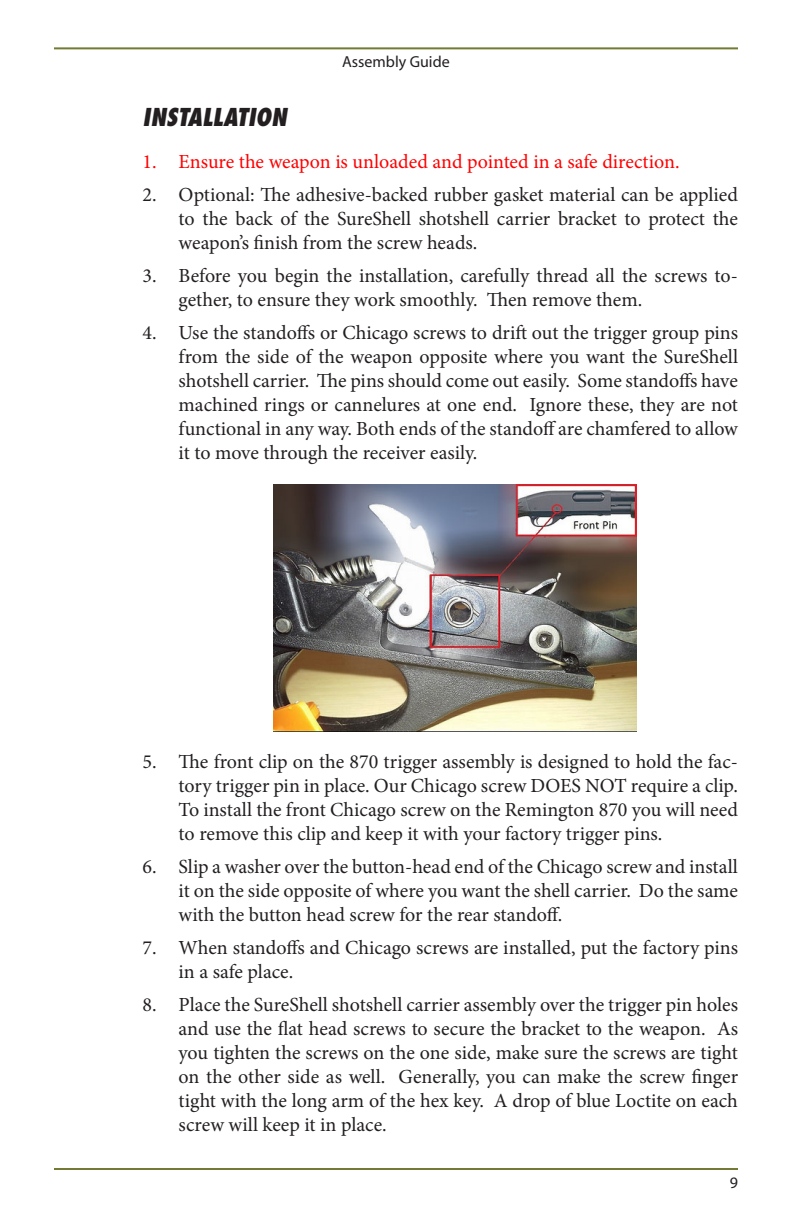
<style>
.page{position:relative;width:792px;height:1224px;background:#fff}
.page>*{position:absolute;margin:0;border:0;box-sizing:border-box;transform-origin:0 0}
.head2{font:italic 800 condensed 24px "Futura";color:#231f20}
.t1{font:20px/24px "Minion Pro";color:#231f20;text-align:justify}
.t2{font:20px "Minion Pro";color:#f00}
.t3{font:16px "Myriad";color:#231f20}
</style>
<div class="page">
<hr style="left:54px;top:1168px;width:684px;height:2px;background:#727a34">
<hr style="left:54px;top:47px;width:684px;height:2px;background:#727a34">
<img style="left:274px;top:485px;width:363px;height:246px">
<p class="t3" style="left:342px;top:54px;width:109px">Assembly Guide</p>
<p class="head2" style="left:143px;top:102px;width:146px">INSTALLATION</p>
<p class="t2" style="left:143px;top:148px;width:539px">1. Ensure the weapon is unloaded and pointed in a safe direction.</p>
<p class="t1" style="left:179px;top:183px;width:561px;text-indent:-36px">2. Optional: The adhesive-backed rubber gasket material can be applied to the back of the SureShell shotshell carrier bracket to protect the weapon’s finish from the screw heads.</p>
<p class="t1" style="left:179px;top:264px;width:561px;text-indent:-36px">3. Before you begin the installation, carefully thread all the screws to&shy;gether, to ensure they work smoothly. Then remove them.</p>
<p class="t1" style="left:179px;top:321px;width:561px;text-indent:-36px">4. Use the standoffs or Chicago screws to drift out the trigger group pins from the side of the weapon opposite where you want the SureShell shotshell carrier. The pins should come out easily. Some standoffs have machined rings or cannelures at one end. Ignore these, they are not functional in any way. Both ends of the standoff are chamfered to allow it to move through the receiver easily.</p>
<p class="t1" style="left:179px;top:750px;width:561px;text-indent:-36px">5. The front clip on the 870 trigger assembly is designed to hold the fac&shy;tory trigger pin in place. Our Chicago screw DOES NOT require a clip.<br>To install the front Chicago screw on the Remington 870 you will need to remove this clip and keep it with your factory trigger pins.</p>
<p class="t1" style="left:179px;top:855px;width:561px;text-indent:-36px">6. Slip a washer over the button-head end of the Chicago screw and install it on the side opposite of where you want the shell carrier. Do the same with the button head screw for the rear standoff.</p>
<p class="t1" style="left:179px;top:936px;width:561px;text-indent:-36px">7. When standoffs and Chicago screws are installed, put the factory pins in a safe place.</p>
<p class="t1" style="left:179px;top:993px;width:561px;text-indent:-36px">8. Place the SureShell shotshell carrier assembly over the trigger pin holes and use the flat head screws to secure the bracket to the weapon. As you tighten the screws on the one side, make sure the screws are tight on the other side as well. Generally, you can make the screw finger tight with the long arm of the hex key. A drop of blue Loctite on each screw will keep it in place.</p>
<p class="t3" style="left:730px;top:1175px;width:10px">9</p>
</div>
